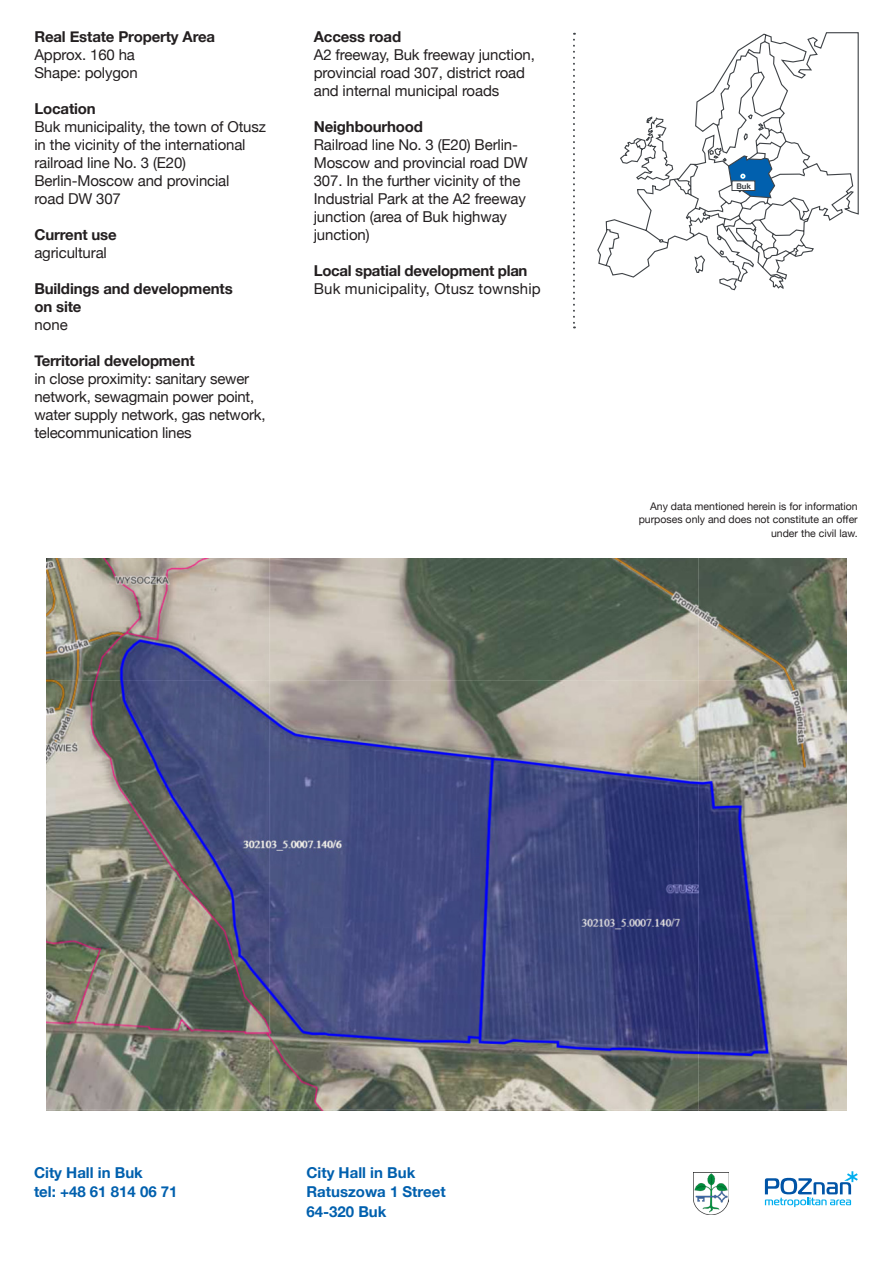
<style>
.page{position:relative;width:893px;height:1263px;background:#fff}
.page>*{position:absolute;margin:0;border:0;box-sizing:border-box;transform-origin:0 0}
.body{font:15px/18px "Helvetica Neue";letter-spacing:-.01em;color:#231f20}
.body-2{font:700 15px/18px "Helvetica Neue";letter-spacing:-.01em;color:#231f20}
.t1{font:700 15px "Helvetica Neue";color:#0160ae}
.body-3{font:15px "Helvetica Neue";letter-spacing:.01em;color:#231f20}
.t2{font:10.5px "Helvetica Neue";color:#231f20}
.t3{font:700 7.8px "Helvetica Neue";color:#3f4347}
.s1{font-weight:700}
</style>
<div class="page">
<img style="left:47px;top:558px;width:799px;height:552px">
<svg style="left:597px;top:32px;width:262px;height:259px"></svg>
<svg style="left:727px;top:155px;width:49px;height:44px"></svg>
<svg style="left:573px;top:33px;width:2px;height:295px"></svg>
<svg style="left:765px;top:1171px;width:93px;height:36px"></svg>
<img style="left:694px;top:1173px;width:35px;height:42px">
<div style="left:732px;top:180px;width:23px;height:11px;background:#fff;border:1px solid #3f4347"></div>
<p class="body-2" style="left:34px;top:28px;width:182px">Real Estate Property Area</p>
<p class="body" style="left:34px;top:47px;width:102px">Approx. 160 ha</p>
<p class="body" style="left:34px;top:65px;width:105px">Shape: polygon</p>
<p class="body-2" style="left:34px;top:100px;width:63px">Location</p>
<p class="body" style="left:34px;top:119px;width:233px">Buk municipality, the town of Otusz</p>
<p class="body" style="left:34px;top:137px;width:213px">in the vicinity of the international railroad line No. 3 (E20)<br>Berlin-Moscow and provincial road DW 307</p>
<p class="body-2" style="left:34px;top:226px;width:84px">Current use</p>
<p class="body" style="left:34px;top:245px;width:74px">agricultural</p>
<p class="body-2" style="left:34px;top:280px;width:200px">Buildings and developments on site</p>
<p class="body" style="left:34px;top:317px;width:35px">none</p>
<p class="body" style="left:34px;top:353px;width:233px"><span class="s1">Territorial development<br></span>in close proximity: sanitary sewer network, sewagmain power point, water supply network, gas network, telecommunication lines</p>
<p class="body-2" style="left:314px;top:28px;width:89px">Access road</p>
<p class="body" style="left:314px;top:47px;width:223px">A2 freeway, Buk freeway junction, provincial road 307, district road and internal municipal roads</p>
<p class="body-2" style="left:314px;top:118px;width:111px">Neighbourhood</p>
<p class="body" style="left:314px;top:137px;width:215px">Railroad line No. 3 (E20) Berlin-<br>Moscow and provincial road DW<br>307. In the further vicinity of the<br>Industrial Park at the A2 freeway junction (area of Buk highway junction)</p>
<p class="body-2" style="left:314px;top:262px;width:215px">Local spatial development plan</p>
<p class="body-3" style="left:314px;top:278px;width:228px">Buk municipality, Otusz township</p>
<p class="t3" style="left:736px;top:180px;width:16px">Buk</p>
<p class="t2" style="left:650px;top:498px;width:209px">Any data mentioned herein is for information</p>
<p class="t2" style="left:639px;top:512px;width:221px">purposes only and does not constitute an offer</p>
<p class="t2" style="left:771px;top:525px;width:88px">under the civil law.</p>
<p class="t1" style="left:34px;top:1160px;width:110px">City Hall in Buk</p>
<p class="t1" style="left:34px;top:1180px;width:145px">tel: +48 61 814 06 71</p>
<p class="t1" style="left:306px;top:1160px;width:110px">City Hall in Buk</p>
<p class="t1" style="left:306px;top:1180px;width:141px">Ratuszowa 1 Street</p>
<p class="t1" style="left:306px;top:1199px;width:82px">64-320 Buk</p>
</div>
